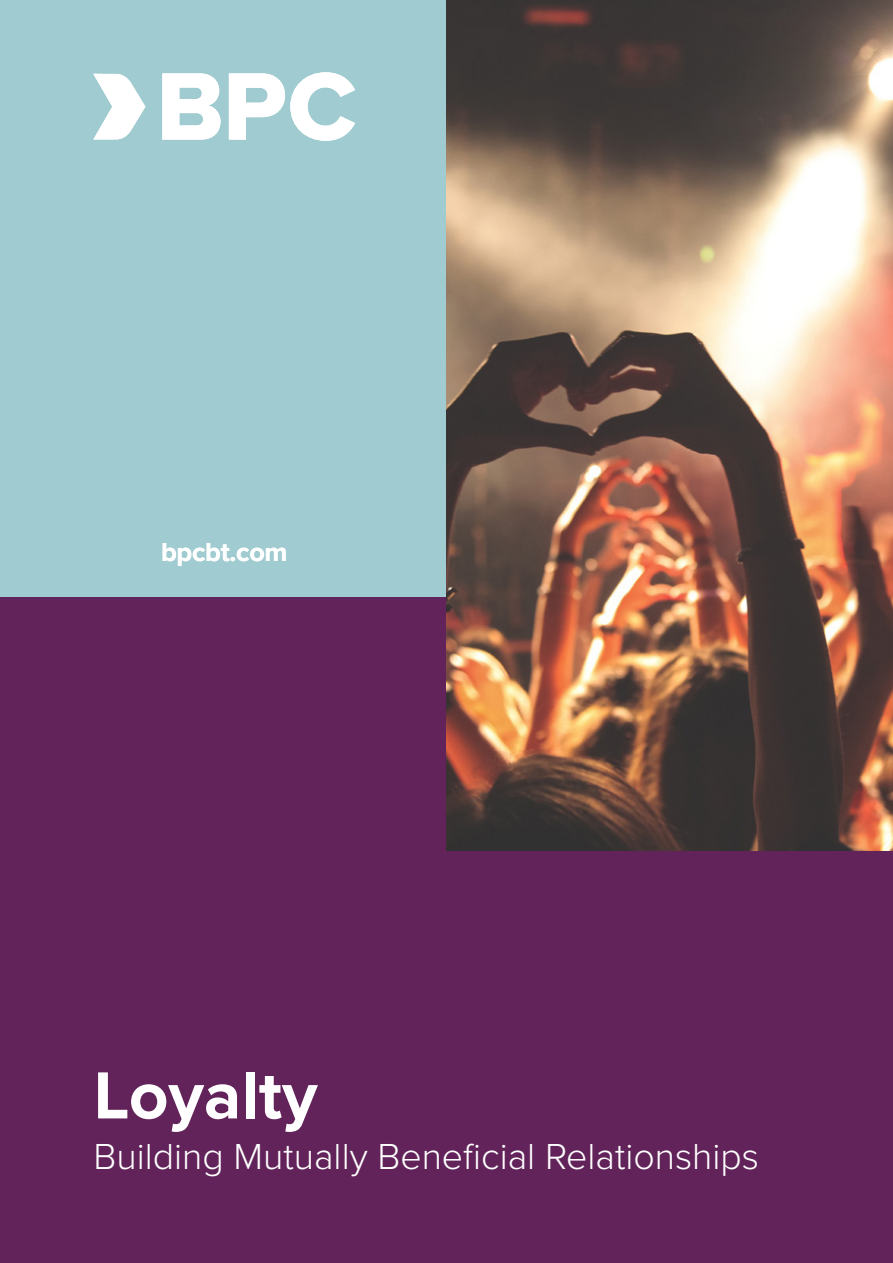
<style>
.page{position:relative;width:893px;height:1263px;background:#fff}
.page>*{position:absolute;margin:0;border:0;box-sizing:border-box;transform-origin:0 0}
.t1{font:700 69px "Proxima Nova";color:#fff}
.t2{font:300 37.5px "Proxima Nova";color:#fff}
.t3{font:700 27px "Proxima Nova";letter-spacing:-.01em;color:#fff}
</style>
<div class="page">
<div style="left:0;top:0;width:449px;height:615px;background:#a0cbd0"></div>
<svg style="left:162px;top:72px;width:193px;height:69px"></svg>
<svg style="left:93px;top:74px;width:52px;height:66px"></svg>
<div style="left:0;top:597px;width:892px;height:666px;background:#62235a"></div>
<img style="left:446px;top:0;width:447px;height:850px">
<p class="t3" style="left:161px;top:537px;width:128px">bpcbt.com</p>
<h1 class="t1" style="left:94px;top:1056px;width:225px">Loyalty</h1>
<p class="t2" style="left:94px;top:1129px;width:667px">Building Mutually Beneficial Relationships</p>
<p class="t2" style="left:94px;top:1122px;width:151px">One liner</p>
</div>
